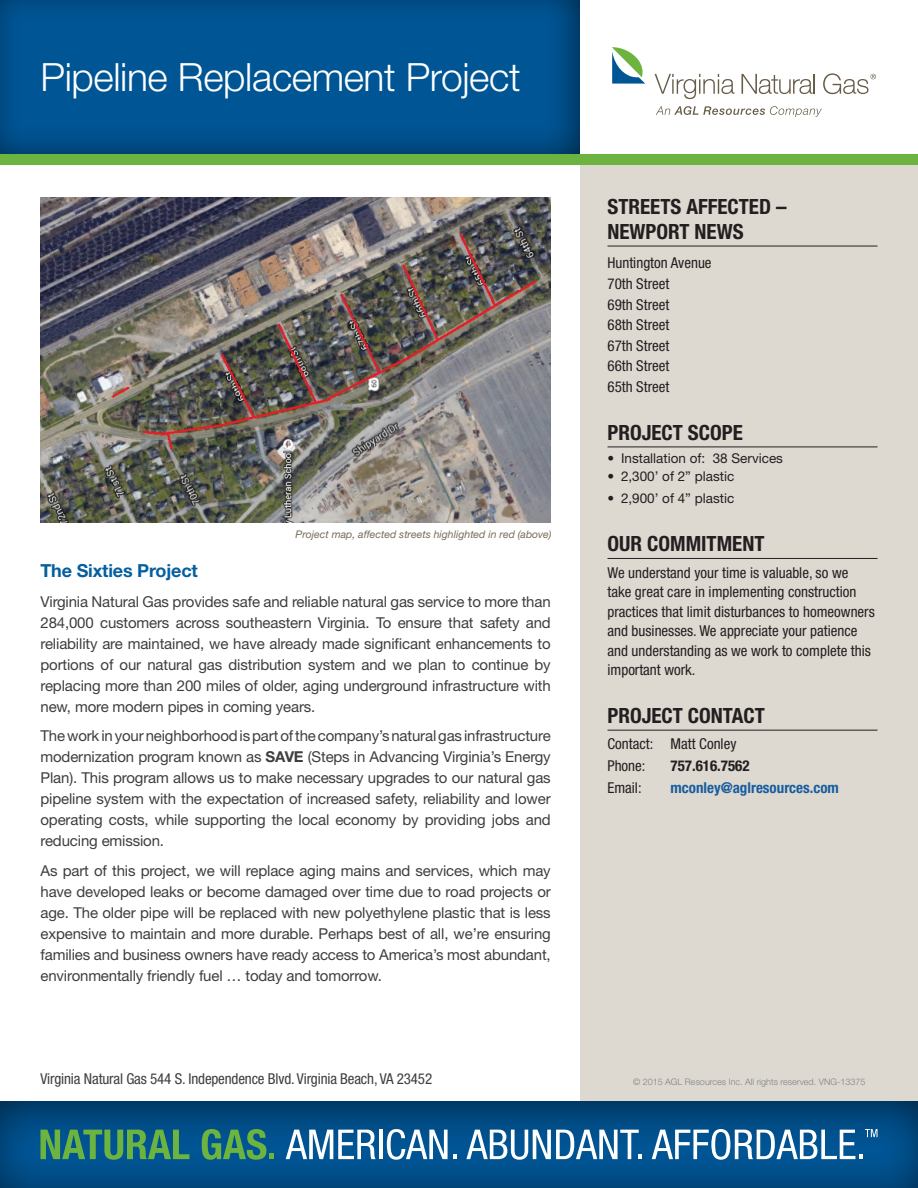
<style>
.page{position:relative;width:918px;height:1188px;background:#fff}
.page>*{position:absolute;margin:0;border:0;box-sizing:border-box;transform-origin:0 0}
.t1{font:300 39px "Helvetica Neue LT Std";letter-spacing:-.01em;color:#fff}
.Sidebar_Subhead{font:700 condensed 21px/25.2px "Helvetica Neue LT Std";color:#231f20}
.txt{font:700 18px "Helvetica Neue LT Std";letter-spacing:-.01em;color:#055f9d}
.txt-2{font:15px/21px "Helvetica Neue LT Std";letter-spacing:-.01em;color:#3e3e3f;text-align:justify}
.Sidebar_Body{font:condensed 15px/19.5px "Helvetica Neue LT Std";color:#231f20}
.txt-3{font:condensed 15px "Helvetica Neue LT Std";letter-spacing:-.01em;color:#3e3e3f}
.Sidebar_Body-2{font:700 condensed 15px "Helvetica Neue LT Std";color:#175d9e}
.Sidebar_Body-3{font:700 condensed 15px "Helvetica Neue LT Std";color:#231f20}
.t2{font:13.5px "Helvetica Neue LT Std";color:#231f20}
.t3{font:italic 10.5px "Helvetica Neue LT Std";color:#776d58}
.t4{font:300 9px "Helvetica Neue LT Std";color:#808285}
.s1{font-weight:700}
</style>
<div class="page">
<div style="left:580px;top:159px;width:338px;height:1009px;background:#ddd9d1"></div>
<div style="left:0;top:0;width:581px;height:162px;background:#231f20;opacity:.75"></div>
<svg style="left:612px;top:47px;width:33px;height:37px"></svg>
<svg style="left:656px;top:106px;width:166px;height:11px"></svg>
<svg style="left:655px;top:74px;width:80px;height:25px"></svg>
<svg style="left:742px;top:74px;width:73px;height:20px"></svg>
<svg style="left:823px;top:73px;width:53px;height:21px"></svg>
<div style="left:0;top:154px;width:918px;height:10px;background:#6cb43f"></div>
<div style="left:0;top:1100px;width:918px;height:88px;background:#231f20;opacity:.8"></div>
<hr style="left:608px;top:246px;width:270px;height:1px;background:#231f20">
<hr style="left:608px;top:447px;width:270px;height:1px;background:#231f20">
<hr style="left:608px;top:558px;width:270px;height:1px;background:#231f20">
<hr style="left:608px;top:730px;width:270px;height:1px;background:#231f20">
<svg style="left:40px;top:1130px;width:149px;height:30px;background:#388566"></svg>
<svg style="left:202px;top:1129px;width:72px;height:31px;background:#358268"></svg>
<svg style="left:286px;top:1130px;width:90px;height:29px"></svg>
<hr style="left:379px;top:1130px;width:3px;height:29px;background:#fff">
<svg style="left:387px;top:1129px;width:70px;height:31px"></svg>
<svg style="left:466px;top:1130px;width:176px;height:30px"></svg>
<svg style="left:652px;top:1129px;width:226px;height:31px;background:#548bb5"></svg>
<img style="left:40px;top:197px;width:511px;height:325px">
<p class="t1" style="left:40px;top:53px;width:482px">Pipeline Replacement Project</p>
<p class="t3" style="left:296px;top:528px;width:258px">Project map, affected streets highlighted in red (above)</p>
<p class="txt" style="left:40px;top:559px;width:159px">The Sixties Project</p>
<p class="txt-2" style="left:40px;top:591px;width:512px">Virginia Natural Gas provides safe and reliable natural gas service to more than 284,000 customers across southeastern Virginia. To ensure that safety and reliability are maintained, we have already made significant enhancements to portions of our natural gas distribution system and we plan to continue by replacing more than 200 miles of older, aging underground infrastructure with new, more modern pipes in coming years.</p>
<p class="txt-2" style="left:40px;top:725px;width:512px">The work in your neighborhood is part of the company’s natural gas infrastructure modernization program known as <span class="s1">SAVE</span> (Steps in Advancing Virginia’s Energy Plan). This program allows us to make necessary upgrades to our natural gas pipeline system with the expectation of increased safety, reliability and lower operating costs, while supporting the local economy by providing jobs and reducing emission.</p>
<p class="txt-2" style="left:40px;top:860px;width:512px">As part of this project, we will replace aging mains and services, which may have developed leaks or become damaged over time due to road projects or age. The older pipe will be replaced with new polyethylene plastic that is less expensive to maintain and more durable. Perhaps best of all, we’re ensuring families and business owners have ready access to America’s most abundant, environmentally friendly fuel … today and tomorrow.</p>
<p class="txt-3" style="left:40px;top:1070px;width:393px">Virginia Natural Gas 544 S. Independence Blvd. Virginia Beach, VA 23452</p>
<p class="Sidebar_Subhead" style="left:608px;top:193px;width:181px">STREETS AFFECTED –<br>NEWPORT NEWS</p>
<p class="Sidebar_Body" style="left:608px;top:253px;width:106px">Huntington Avenue</p>
<p class="Sidebar_Body" style="left:608px;top:274px;width:63px">70th Street</p>
<p class="Sidebar_Body" style="left:608px;top:294px;width:63px">69th Street</p>
<p class="Sidebar_Body" style="left:608px;top:315px;width:63px">68th Street</p>
<p class="Sidebar_Body" style="left:608px;top:336px;width:63px">67th Street</p>
<p class="Sidebar_Body" style="left:608px;top:356px;width:63px">66th Street</p>
<p class="Sidebar_Body" style="left:608px;top:377px;width:63px">65th Street</p>
<p class="Sidebar_Subhead" style="left:608px;top:419px;width:137px">PROJECT SCOPE</p>
<p class="t2" style="left:608px;top:450px;width:177px">• Installation of: 38 Services</p>
<p class="t2" style="left:608px;top:469px;width:128px">• 2,300’ of 2” plastic</p>
<p class="t2" style="left:608px;top:491px;width:128px">• 2,900’ of 4” plastic</p>
<p class="Sidebar_Subhead" style="left:608px;top:531px;width:158px">OUR COMMITMENT</p>
<p class="Sidebar_Body" style="left:608px;top:562px;width:269px">We understand your time is valuable, so we take great care in implementing construction practices that limit disturbances to homeowners and businesses. We appreciate your patience and understanding as we work to complete this important work.</p>
<p class="Sidebar_Subhead" style="left:608px;top:703px;width:159px">PROJECT CONTACT</p>
<p class="Sidebar_Body" style="left:608px;top:734px;width:130px">Contact: Matt Conley</p>
<p class="Sidebar_Body" style="left:608px;top:756px;width:40px">Phone:</p>
<p class="Sidebar_Body-3" style="left:670px;top:757px;width:81px">757.616.7562</p>
<p class="Sidebar_Body" style="left:608px;top:778px;width:36px">Email:</p>
<p class="Sidebar_Body-2" style="left:670px;top:779px;width:170px">mconley@aglresources.com</p>
<p class="t4" style="left:633px;top:1076px;width:234px">© 2015 AGL Resources Inc. All rights reserved. VNG-13375</p>
</div>
